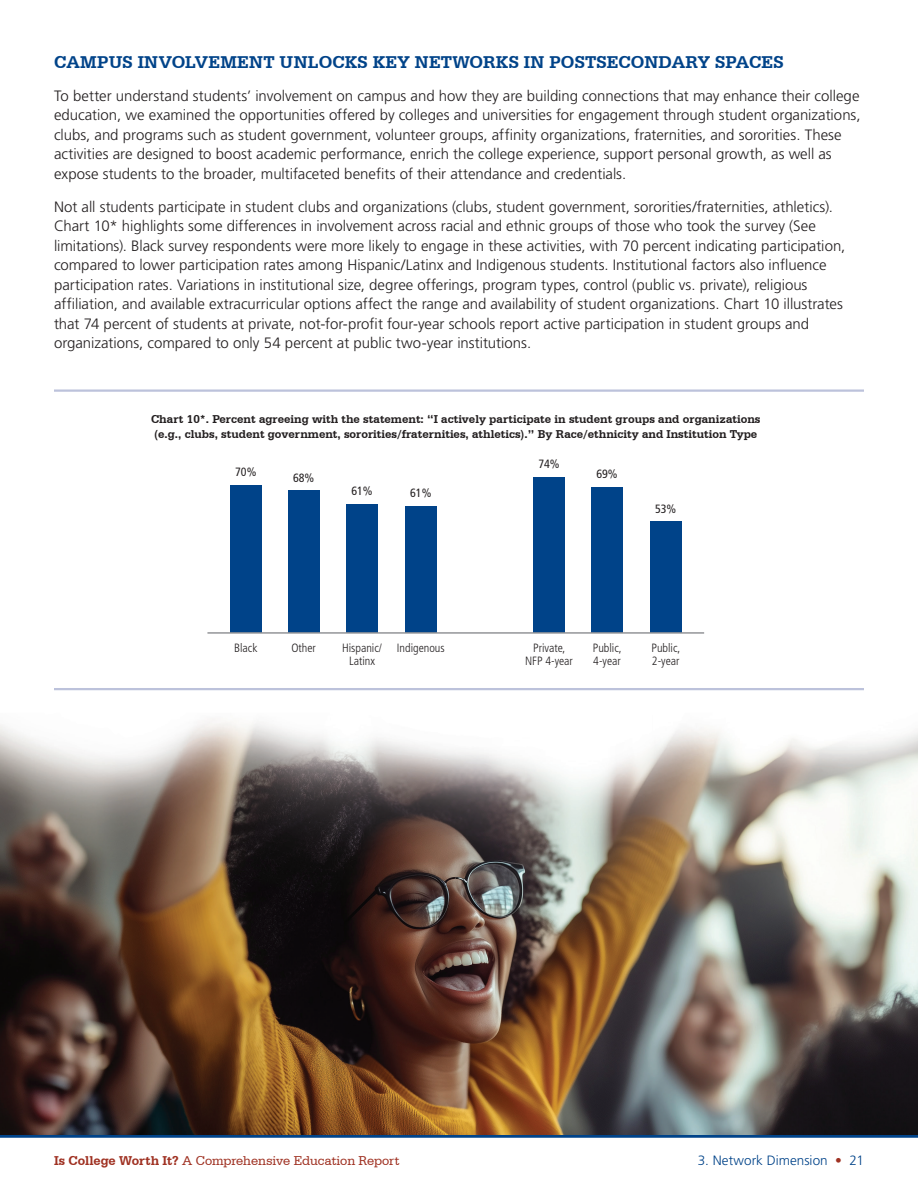
<style>
.page{position:relative;width:918px;height:1188px;background:#fff}
.page>*{position:absolute;margin:0;border:0;box-sizing:border-box;transform-origin:0 0}
.Subhead_1{font:700 18px "Serifa BT";letter-spacing:.01em;color:#004389}
.Main_Text{font:300 15px/19.5px "Frutiger LT Std";color:#231f20}
.t1{font:13.5px "Serifa BT";letter-spacing:-.01em;color:#9f3122}
.t2{font:300 13.5px "Frutiger LT Std";letter-spacing:.005em;color:#004389}
.t3{font:700 12px/14.4px "Serifa BT";color:#231f20}
.t4{font:300 condensed 12px/13.5px "Frutiger LT Std";color:#231f20;text-align:center}
.t5{font:condensed 12px "Frutiger LT Std";color:#231f20}
.s1{font-weight:700}
.s2{color:#9f3122}
</style>
<div class="page">
<hr style="left:0;top:1135px;width:918px;height:3px;background:#004389">
<img style="left:0;top:690px;width:918px;height:445px">
<div style="left:533px;top:478px;width:32px;height:155px;background:#004389"></div>
<div style="left:592px;top:487px;width:31px;height:146px;background:#004389"></div>
<div style="left:650px;top:522px;width:31px;height:111px;background:#004389"></div>
<div style="left:405px;top:506px;width:31px;height:127px;background:#004389"></div>
<div style="left:347px;top:505px;width:31px;height:128px;background:#004389"></div>
<div style="left:230px;top:486px;width:31px;height:147px;background:#004389"></div>
<div style="left:288px;top:491px;width:31px;height:142px;background:#004389"></div>
<hr style="left:207px;top:632px;width:497px;height:2px;background:#939598">
<hr style="left:54px;top:688px;width:810px;height:2px;background:#bcc2db">
<hr style="left:54px;top:389px;width:810px;height:3px;background:#bcc2db">
<p class="Subhead_1" style="left:54px;top:51px;width:731px">CAMPUS INVOLVEMENT UNLOCKS KEY NETWORKS IN POSTSECONDARY SPACES</p>
<p class="Main_Text" style="left:54px;top:86px;width:808px">To better understand students’ involvement on campus and how they are building connections that may enhance their college education, we examined the opportunities offered by colleges and universities for engagement through student organizations, clubs, and programs such as student government, volunteer groups, affinity organizations, fraternities, and sororities. These activities are designed to boost academic performance, enrich the college experience, support personal growth, as well as expose students to the broader, multifaceted benefits of their attendance and credentials.</p>
<p class="Main_Text" style="left:54px;top:197px;width:793px">Not all students participate in student clubs and organizations (clubs, student government, sororities/fraternities, athletics).<br>Chart 10* highlights some differences in involvement across racial and ethnic groups of those who took the survey (See limitations). Black survey respondents were more likely to engage in these activities, with 70 percent indicating participation, compared to lower participation rates among Hispanic/Latinx and Indigenous students. Institutional factors also influence participation rates. Variations in institutional size, degree offerings, program types, control (public vs. private), religious affiliation, and available extracurricular options affect the range and availability of student organizations. Chart 10 illustrates that 74 percent of students at private, not-for-profit four-year schools report active participation in student groups and organizations, compared to only 54 percent at public two-year institutions.</p>
<p class="t3" style="left:151px;top:412px;width:611px">Chart 10*. Percent agreeing with the statement: “I actively participate in student groups and organizations (e.g., clubs, student government, sororities/fraternities, athletics).” By Race/ethnicity and Institution Type</p>
<p class="t5" style="left:235px;top:465px;width:23px">70%</p>
<p class="t5" style="left:293px;top:471px;width:23px">68%</p>
<p class="t5" style="left:351px;top:484px;width:23px">61%</p>
<p class="t5" style="left:410px;top:486px;width:23px">61%</p>
<p class="t4" style="left:234px;top:641px;width:25px">Black</p>
<p class="t4" style="left:291px;top:641px;width:26px">Other</p>
<p class="t4" style="left:342px;top:641px;width:41px">Hispanic/<br>Latinx</p>
<p class="t4" style="left:397px;top:641px;width:49px">Indigenous</p>
<p class="t5" style="left:538px;top:457px;width:23px">74%</p>
<p class="t5" style="left:596px;top:467px;width:23px">69%</p>
<p class="t5" style="left:655px;top:502px;width:23px">53%</p>
<p class="t4" style="left:525px;top:641px;width:49px">Private,<br>NFP 4-year</p>
<p class="t4" style="left:593px;top:641px;width:30px;text-align:left">Public,<br>4-year</p>
<p class="t4" style="left:652px;top:641px;width:30px;text-align:left">Public,<br>2-year</p>
<p class="t1" style="left:54px;top:1153px;width:347px"><span class="s1">Is College Worth It?</span> A Comprehensive Education Report</p>
<p class="t2" style="left:698px;top:1153px;width:168px">3. Network Dimension <span class="s2">•</span> 21</p>
</div>
